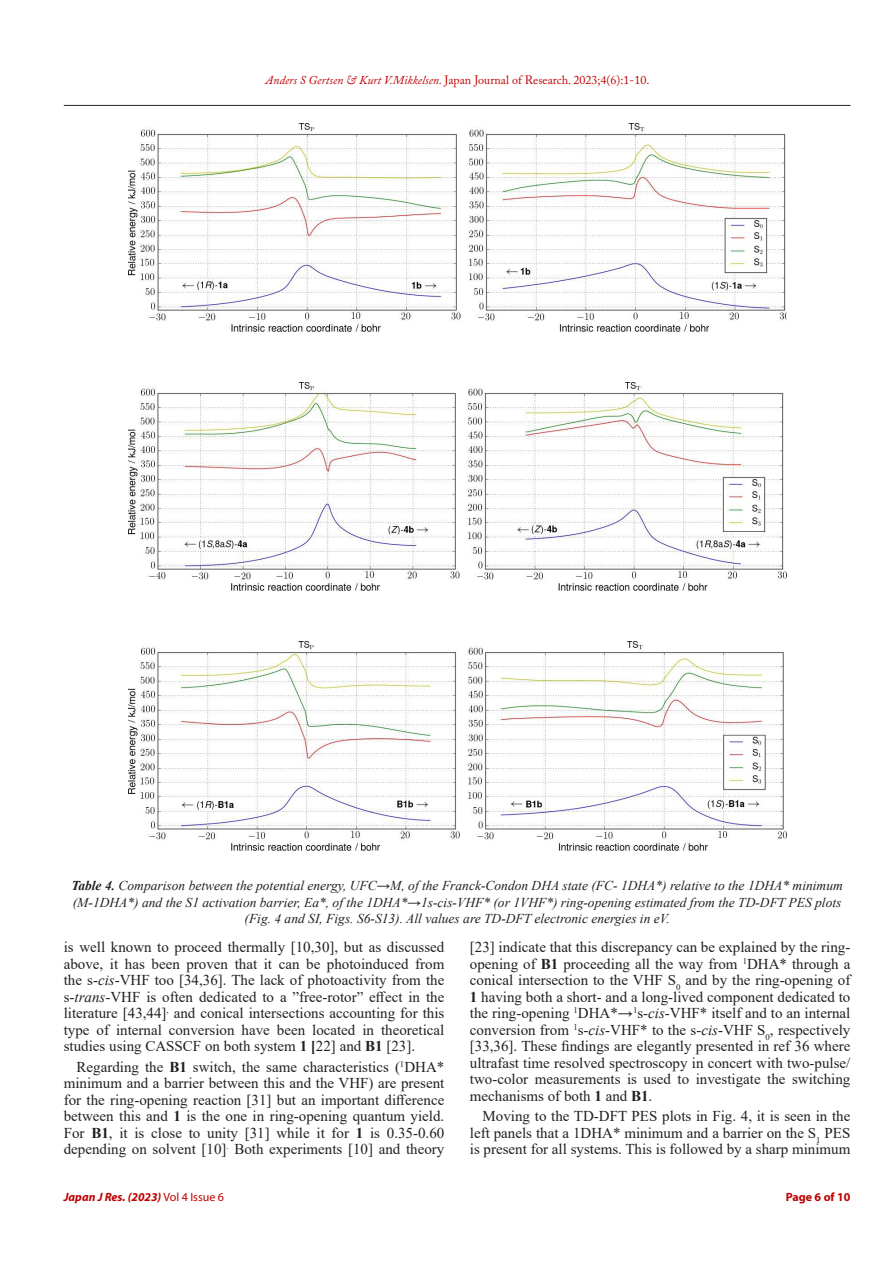
<style>
.page{position:relative;width:893px;height:1263px;background:#fff}
.page>*{position:absolute;margin:0;border:0;box-sizing:border-box;transform-origin:0 0}
.Body_Text{font:15px/16.5px "Times New Roman";color:#231f20;text-align:justify}
.t1{font:italic 13.5px/16.2px "Times New Roman";color:#231f20;text-align:center}
.t2{font:12px "Adobe Caslon Pro";color:#c00000}
.t3{font:italic 700 12px "Myriad Pro";color:#c00000}
.t4{font:700 12px "Myriad Pro";color:#c00000}
.s1{font-style:italic}
.s2{font-weight:700}
.s3{font-weight:400;font-style:normal}
</style>
<div class="page">
<hr style="left:64px;top:105px;width:786px;height:1px;background:#231f20">
<img style="left:129px;top:123px;width:658px;height:208px">
<img style="left:129px;top:382px;width:658px;height:209px">
<img style="left:129px;top:642px;width:657px;height:208px">
<p class="t2" style="left:266px;top:73px;width:385px"><span class="s1">Anders S Gertsen &amp; Kurt V.Mikkelsen.</span> Japan Journal of Research. 2023;4(6):1-10.</p>
<p class="t1" style="left:71px;top:877px;width:773px"><span class="s2">Table 4.</span> Comparison between the potential energy, UFC→M, of the Franck-Condon DHA state (FC- 1DHA*) relative to the 1DHA* minimum (M-1DHA*) and the S1 activation barrier, Ea*, of the 1DHA*→1s-cis-VHF* (or 1VHF*) ring-opening estimated from the TD-DFT PES plots (Fig. 4 and SI, Figs. S6-S13). All values are TD-DFT electronic energies in eV.</p>
<p class="Body_Text" style="left:64px;top:938px;width:382px">is well known to proceed thermally [10,30], but as discussed above, it has been proven that it can be photoinduced from the s-<span class="s1">cis</span>-VHF too [34,36]. The lack of photoactivity from the s-<span class="s1">trans</span>-VHF is often dedicated to a ”free-rotor” effect in the literature [43,44]<sup>,</sup> and conical intersections accounting for this type of internal conversion have been located in theoretical studies using CASSCF on both system <span class="s2">1 [</span>22] and <span class="s2">B1</span> [23].</p>
<p class="Body_Text" style="left:64px;top:1058px;width:382px;text-indent:13px">Regarding the <span class="s2">B1</span> switch, the same characteristics (<sup>1</sup>DHA* minimum and a barrier between this and the VHF) are present for the ring-opening reaction [31] but an important difference between this and <span class="s2">1</span> is the one in ring-opening quantum yield.<br>For <span class="s2">B1</span>, it is close to unity [31] while it for <span class="s2">1</span> is 0.35-0.60 depending on solvent [10]<sup>.</sup> Both experiments [10] and theory</p>
<p class="t3" style="left:64px;top:1189px;width:162px">Japan J Res. (2023) <span class="s3">Vol 4 Issue 6</span></p>
<p class="Body_Text" style="left:470px;top:938px;width:382px">[23] indicate that this discrepancy can be explained by the ring&shy;opening of <span class="s2">B1</span> proceeding all the way from <sup>1</sup>DHA* through a conical intersection to the VHF S<sub>0</sub> and by the ring-opening of <span class="s2">1</span> having both a short- and a long-lived component dedicated to the ring-opening <sup>1</sup>DHA*<span class="s1">→</span><sup>1</sup>s-<span class="s1">cis</span>-VHF* itself and to an internal conversion from <sup>1</sup>s-<span class="s1">cis</span>-VHF* to the s-<span class="s1">cis</span>-VHF S<sub>0</sub>, respectively [33,36]. These findings are elegantly presented in ref 36 where ultrafast time resolved spectroscopy in concert with two-pulse/ two-color measurements is used to investigate the switching mechanisms of both <span class="s2">1</span> and <span class="s2">B1</span>.</p>
<p class="Body_Text" style="left:470px;top:1107px;width:382px;text-indent:13px">Moving to the TD-DFT PES plots in Fig. 4, it is seen in the left panels that a 1DHA* minimum and a barrier on the S<sub>1</sub> PES is present for all systems. This is followed by a sharp minimum</p>
<p class="t4" style="left:786px;top:1189px;width:66px">Page 6 of 10</p>
</div>
